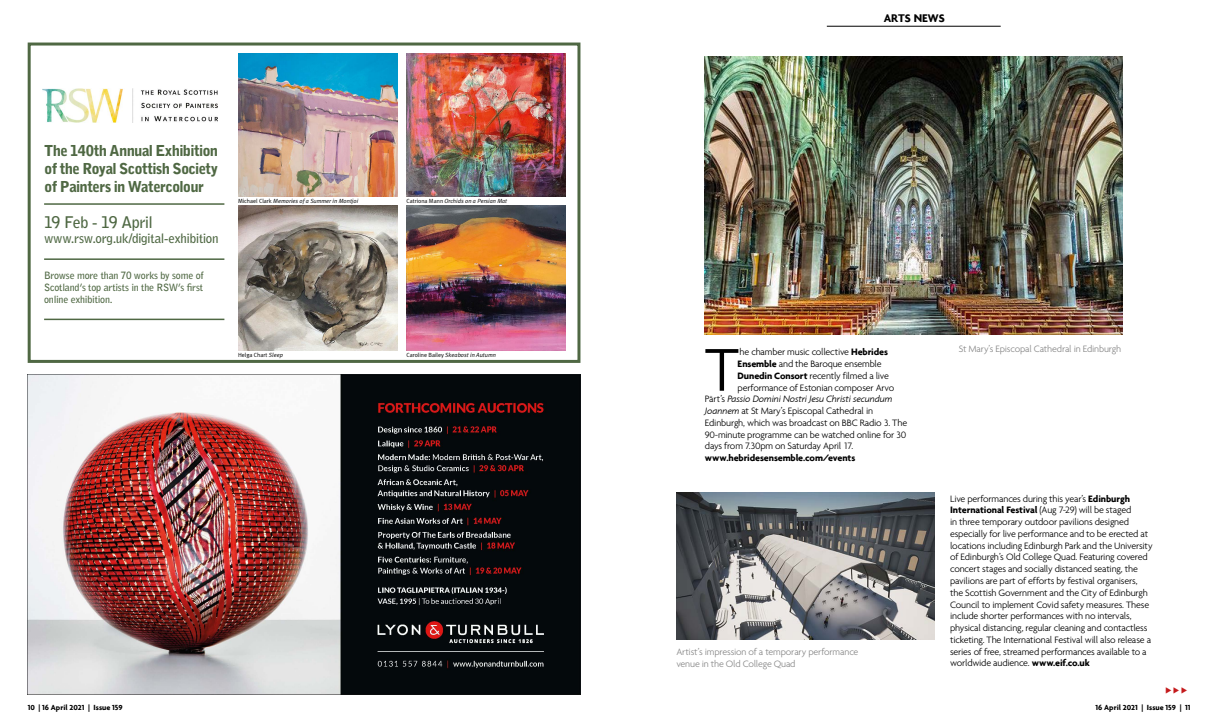
<style>
.page{position:relative;width:1219px;height:723px;background:#fff}
.page>*{position:absolute;margin:0;border:0;box-sizing:border-box;transform-origin:0 0}
.t1{font:300 65.3px "Agenda";color:#000}
.t2{font:700 16px "Bell Gothic Std";letter-spacing:-.05em;color:#4f6843}
.t3{font:900 15px/18px "Bell Gothic Std";letter-spacing:-.045em;color:#4f6843;text-align:justify}
.t4{font:700 13px "Bell Gothic Std";letter-spacing:-.03em;color:#4f6843}
.t5{font:700 12px "Agenda";color:#000}
.t6{font:300 10px/11.8px "Agenda";letter-spacing:-.02em;color:#000}
.t7{font:300 10px/11.8px "Agenda";letter-spacing:-.015em;color:#878787}
.t8{font:700 10px/12px "Bell Gothic Std";letter-spacing:-.02em;color:#4f6843;text-align:justify}
.t9{font:italic 300 10px "Agenda";letter-spacing:-.015em;color:#000}
.t10{font:700 10px "Agenda";letter-spacing:-.01em;color:#000}
.t11{font:700 8px "Agenda";color:#000}
.t12{font:italic 6px "Meta Plus Normal";color:#000}
.t13{font:6px "Meta Plus Normal";color:#000}
.s1{font-style:normal}
.s2{font-style:italic}
.s3{font-weight:700}
</style>
<div class="page">
<hr style="left:827px;top:26px;width:174px;height:1px;background:#000">
<img style="left:705px;top:56px;width:418px;height:279px">
<img style="left:676px;top:492px;width:258px;height:147px">
<img style="left:42px;top:88px;width:176px;height:35px">
<div style="left:28px;top:43px;width:552px;height:320px;border:3px solid #4f6843"></div>
<hr style="left:44px;top:319px;width:180px;height:1px;background:#4f6843">
<hr style="left:44px;top:258px;width:180px;height:2px;background:#4f6843">
<hr style="left:44px;top:203px;width:180px;height:2px;background:#4f6843">
<img style="left:238px;top:53px;width:159px;height:143px">
<img style="left:406px;top:53px;width:160px;height:143px">
<img style="left:238px;top:206px;width:159px;height:144px">
<img style="left:406px;top:206px;width:160px;height:144px">
<img style="left:28px;top:374px;width:552px;height:320px">
<h3 class="t3" style="left:44px;top:142px;width:176px">The 140th Annual Exhibition of the Royal Scottish Society of Painters in Watercolour</h3>
<h2 class="t2" style="left:44px;top:212px;width:110px">19 Feb - 19 April</h2>
<h3 class="t4" style="left:44px;top:231px;width:176px">www.rsw.org.uk/digital-exhibition</h3>
<p class="t8" style="left:44px;top:270px;width:161px">Browse more than 70 works by some of Scotland’s top artists in the RSW’s first online exhibition.</p>
<p class="t12" style="left:238px;top:197px;width:122px"><span class="s1">Michael Clark</span> Memories of a Summer in Montjoi</p>
<p class="t12" style="left:406px;top:197px;width:102px"><span class="s1">Catriona Mann</span> Orchids on a Persian Mat</p>
<p class="t13" style="left:238px;top:352px;width:46px">Helga Chart <span class="s2">Sleep</span></p>
<p class="t12" style="left:406px;top:352px;width:91px"><span class="s1">Caroline Bailey</span> Skeabost in Autumn</p>
<p class="t5" style="left:884px;top:11px;width:63px">ARTS NEWS</p>
<h1 class="t1" style="left:705px;top:331px;width:35px">T</h1>
<p class="t6" style="left:740px;top:346px;width:150px">he chamber music collective <span class="s3">Hebrides</span></p>
<p class="t6" style="left:738px;top:358px;width:146px"><span class="s3">Ensemble</span> and the Baroque ensemble</p>
<p class="t6" style="left:738px;top:370px;width:153px"><span class="s3">Dunedin Consort</span> recently filmed a live</p>
<p class="t6" style="left:738px;top:381px;width:158px">performance of Estonian composer Arvo</p>
<p class="t9" style="left:705px;top:393px;width:189px"><span class="s1">Pärt’s</span> Passio Domini Nostri Jesu Christi secundum</p>
<p class="t6" style="left:705px;top:405px;width:170px"><span class="s2">Joannem</span> at St Mary’s Episcopal Cathedral in</p>
<p class="t6" style="left:705px;top:417px;width:204px">Edinburgh, which was broadcast on BBC Radio 3. The</p>
<p class="t6" style="left:705px;top:428px;width:203px">90-minute programme can be watched online for 30</p>
<p class="t6" style="left:705px;top:440px;width:150px">days from 7.30pm on Saturday April 17.</p>
<p class="t10" style="left:705px;top:452px;width:152px">www.hebridesensemble.com/events</p>
<p class="t7" style="left:959px;top:342px;width:164px">St Mary’s Episcopal Cathedral in Edinburgh</p>
<p class="t7" style="left:676px;top:645px;width:184px">Artist’s impression of a temporary performance venue in the Old College Quad</p>
<p class="t6" style="left:950px;top:492px;width:204px">Live performances during this year’s <span class="s3">Edinburgh International Festival</span> (Aug 7-29) will be staged<br>in three temporary outdoor pavilions designed especially for live performance and to be erected at locations including Edinburgh Park and the University of Edinburgh’s Old College Quad. Featuring covered concert stages and socially distanced seating, the pavilions are part of efforts by festival organisers, the Scottish Government and the City of Edinburgh Council to implement Covid safety measures. These include shorter performances with no intervals, physical distancing, regular cleaning and contactless ticketing. The International Festival will also release a series of free, streamed performances available to a worldwide audience. <span class="s3">www.eif.co.uk</span></p>
<p class="t11" style="left:28px;top:703px;width:97px">10 | 16 April 2021 | Issue 159</p>
<p class="t11" style="left:1095px;top:702px;width:97px">16 April 2021 | Issue 159 | 11</p>
</div>
